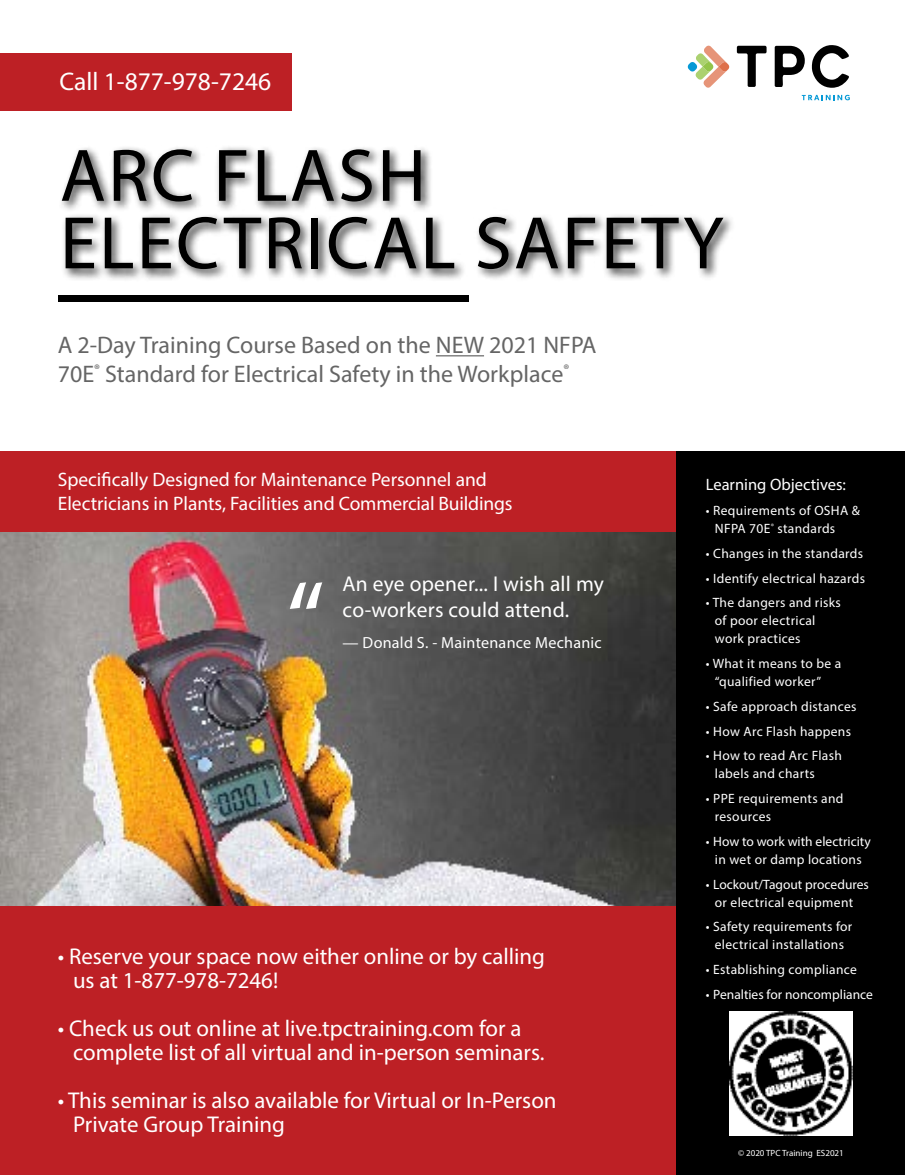
<style>
.page{position:relative;width:905px;height:1175px;background:#fff}
.page>*{position:absolute;margin:0;border:0;box-sizing:border-box;transform-origin:0 0}
.t1{font:109.05px "Myriad Pro";color:#fff}
.t2{font:75px/67.5px "Myriad Pro";letter-spacing:.03em;color:#000}
.t3{font:25.5px "Myriad Pro";color:#fff}
.t4{font:24px/28.8px "Myriad Pro";color:#656565}
.t5{font:22.8px/24px "Myriad Pro";color:#fff}
.t6{font:21.45px/25.8px "Myriad Pro";letter-spacing:.01em;color:#fff}
.t7{font:19.5px/24px "Myriad Pro";color:#fff}
.t8{font:16.5px "Myriad Pro";color:#fff}
.t9{font:16.05px "Myriad Pro";letter-spacing:.015em;color:#fff}
.t10{font:13.5px/18px "Myriad Pro";letter-spacing:.025em;color:#fff}
.t11{font:13.5px/18px "Myriad Pro";color:#fff;text-align:center}
.t12{font:13.5px/18px "Myriad Pro";letter-spacing:.005em;color:#fff;text-align:center}
.t13{font:9px "Myriad Pro";color:#fff}
</style>
<div class="page">
<div style="left:0;top:904px;width:693px;height:270px;background:#bd2025"></div>
<img style="left:0;top:532px;width:676px;height:373px">
<div style="left:0;top:451px;width:679px;height:81px;background:#bd2025"></div>
<div style="left:58px;top:295px;width:410px;height:6px;background:#000"></div>
<hr style="left:436px;top:355px;width:48px;height:1px;background:#656565">
<div style="left:677px;top:451px;width:227px;height:723px;background:#000"></div>
<img style="left:729px;top:1011px;width:123px;height:124px">
<svg style="left:801px;top:95px;width:48px;height:5px"></svg>
<svg style="left:687px;top:46px;width:42px;height:42px"></svg>
<svg style="left:736px;top:46px;width:30px;height:41px"></svg>
<svg style="left:774px;top:46px;width:30px;height:41px"></svg>
<svg style="left:811px;top:45px;width:38px;height:43px"></svg>
<div style="left:0;top:54px;width:291px;height:57px;background:#bd2025"></div>
<div style="left:59px;top:145px;width:676px;height:136px;background:#000;opacity:.75"></div>
<h3 class="t3" style="left:59px;top:65px;width:213px">Call 1-877-978-7246</h3>
<h2 class="t2" style="left:60px;top:141px;width:665px">ARC FLASH<br>ELECTRICAL SAFETY</h2>
<h3 class="t4" style="left:58px;top:330px;width:540px">A 2-Day Training Course Based on the NEW 2021 NFPA<br>70E<sup>®</sup> Standard for Electrical Safety in the Workplace<sup>®</sup></h3>
<h3 class="t7" style="left:58px;top:467px;width:456px">Specifically Designed for Maintenance Personnel and<br>Electricians in Plants, Facilities and Commercial Buildings</h3>
<h1 class="t1" style="left:286px;top:553px;width:40px">“</h1>
<h3 class="t6" style="left:342px;top:571px;width:263px">An eye opener... I wish all my co-workers could attend.</h3>
<p class="t9" style="left:342px;top:632px;width:261px">— Donald S. - Maintenance Mechanic</p>
<h3 class="t5" style="left:73px;top:944px;width:473px;text-indent:-15px">• Reserve your space now either online or by calling us at 1-877-978-7246!</h3>
<h3 class="t5" style="left:73px;top:1016px;width:473px;text-indent:-15px">• Check us out online at live.tpctraining.com for a complete list of all virtual and in-person seminars.</h3>
<h3 class="t5" style="left:73px;top:1088px;width:485px;text-indent:-15px">• This seminar is also available for Virtual or In-Person<br>Private Group Training</h3>
<p class="t8" style="left:705px;top:474px;width:142px">Learning Objectives:</p>
<p class="t10" style="left:714px;top:501px;width:147px;text-indent:-9px">• Requirements of OSHA &amp;<br>NFPA 70E<sup>®</sup> standards</p>
<p class="t10" style="left:705px;top:544px;width:159px">• Changes in the standards</p>
<p class="t10" style="left:705px;top:569px;width:161px">• Identify electrical hazards</p>
<p class="t10" style="left:714px;top:593px;width:127px;text-indent:-9px">• The dangers and risks of poor electrical work practices</p>
<p class="t10" style="left:714px;top:654px;width:128px;text-indent:-9px">• What it means to be a “qualified worker”</p>
<p class="t10" style="left:705px;top:697px;width:152px">• Safe approach distances</p>
<p class="t10" style="left:705px;top:722px;width:147px">• How Arc Flash happens</p>
<p class="t10" style="left:714px;top:746px;width:128px;text-indent:-9px">• How to read Arc Flash labels and charts</p>
<p class="t10" style="left:714px;top:789px;width:130px;text-indent:-9px">• PPE requirements and resources</p>
<p class="t12" style="left:705px;top:832px;width:166px">• How to work with electricity in wet or damp locations</p>
<p class="t11" style="left:705px;top:875px;width:164px">• Lockout/Tagout procedures or electrical equipment</p>
<p class="t10" style="left:705px;top:917px;width:148px;text-align:center">• Safety requirements for electrical installations</p>
<p class="t10" style="left:705px;top:960px;width:153px">• Establishing compliance</p>
<p class="t11" style="left:705px;top:985px;width:168px">• Penalties for noncompliance</p>
<p class="t13" style="left:738px;top:1147px;width:107px">© 2020 TPC Training ES2021</p>
</div>
